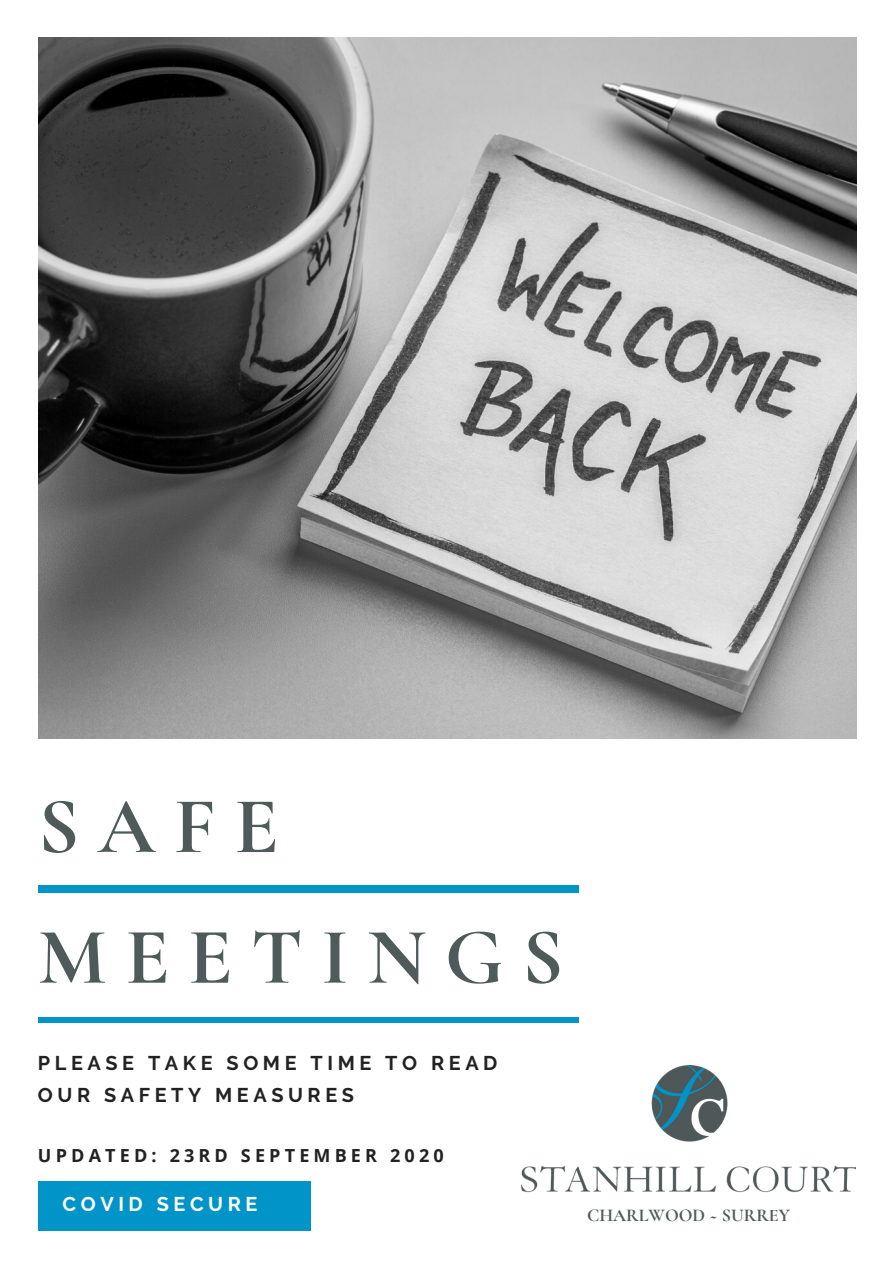
<style>
.page{position:relative;width:894px;height:1264px;background:#fff}
.page>*{position:absolute;margin:0;border:0;box-sizing:border-box;transform-origin:0 0}
.t1{font:700 80.25px/130.6px "Cormorant Garamond";letter-spacing:.23em;color:#4f5a5a}
.t2{font:700 19.8px/31.5px "Raleway";letter-spacing:.23em;color:#222}
.t3{font:700 19.8px "Raleway";letter-spacing:.23em;color:#fff}
.t4{font:700 18px "Open Sans";letter-spacing:.23em;color:#222}
.t5{font:700 18px "Cormorant Garamond";color:#4f5a5a}
</style>
<div class="page">
<img style="left:38px;top:38px;width:818px;height:700px">
<div style="left:38px;top:1181px;width:273px;height:49px;background:#0094c9"></div>
<div style="left:38px;top:885px;width:541px;height:8px;background:#0094c9"></div>
<div style="left:38px;top:1017px;width:541px;height:6px;background:#0094c9"></div>
<img style="left:521px;top:1065px;width:334px;height:128px">
<h1 class="t1" style="left:38px;top:761px;width:527px">SAFE<br>MEETINGS</h1>
<p class="t2" style="left:38px;top:1047px;width:461px">PLEASE TAKE SOME TIME TO READ<br>OUR SAFETY MEASURES</p>
<p class="t4" style="left:38px;top:1142px;width:407px">UPDATED: 23RD SEPTEMBER 2020</p>
<p class="t3" style="left:63px;top:1192px;width:196px">COVID SECURE</p>
<p class="t5" style="left:587px;top:1204px;width:204px">CHARLWOOD ~ SURREY</p>
</div>
